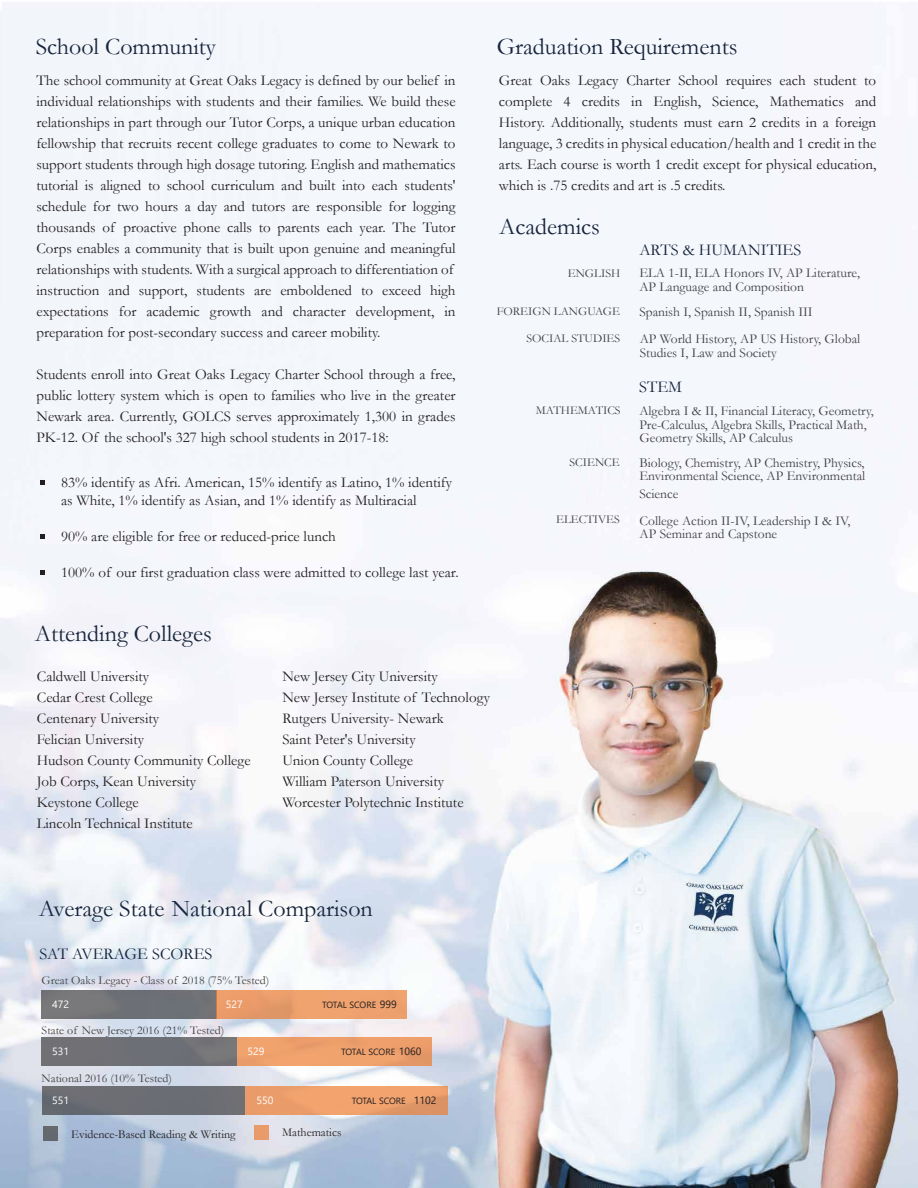
<style>
.page{position:relative;width:918px;height:1188px;background:#fff}
.page>*{position:absolute;margin:0;border:0;box-sizing:border-box;transform-origin:0 0}
.t1{font:24px "Garamond";color:#16243c}
.t2{font:16.5px "Garamond";color:#16243c}
.t3{font:15px/21px "Garamond";color:#231f20}
.t4{font:13.5px/13.5px "Garamond";color:#414042}
.t5{font:12px "Garamond";color:#414042}
.t6{font:12px "Garamond";color:#231f20}
.t7{font:10.5px "Segoe UI";color:#fff}
.t8{font:10.5px "Segoe UI";color:#231f20}
.t9{font:9px "Segoe UI";letter-spacing:-.015em;color:#231f20}
.s1{font-size:10.5px}
</style>
<div class="page">
<img style="left:0;top:3px;width:918px;height:1185px">
<div style="left:43px;top:1086px;width:202px;height:29px;background:#6b6d73"></div>
<svg style="left:245px;top:1086px;width:202px;height:29px;fill:#f0a26d"></svg>
<div style="left:42px;top:1037px;width:195px;height:29px;background:#707075"></div>
<div style="left:237px;top:1037px;width:194px;height:29px;background:#efa16d"></div>
<div style="left:42px;top:990px;width:175px;height:28px;background:#6f7177"></div>
<div style="left:217px;top:990px;width:190px;height:28px;background:linear-gradient(to right,#e89b69,#f0a36e)"></div>
<div style="left:43px;top:1126px;width:15px;height:15px;background:#646970"></div>
<div style="left:254px;top:1125px;width:15px;height:15px;background:#e99b69"></div>
<svg style="left:40px;top:480px;width:5px;height:5px"></svg>
<svg style="left:40px;top:534px;width:5px;height:5px"></svg>
<svg style="left:40px;top:570px;width:5px;height:4px"></svg>
<h1 class="t1" style="left:36px;top:30px;width:182px">School Community</h1>
<p class="t3" style="left:36px;top:70px;width:421px">The school community at Great Oaks Legacy is defined by our belief in individual relationships with students and their families. We build these relationships in part through our Tutor Corps, a unique urban education fellowship that recruits recent college graduates to come to Newark to support students through high dosage tutoring. English and mathematics tutorial is aligned to school curriculum and built into each students' schedule for two hours a day and tutors are responsible for logging thousands of proactive phone calls to parents each year. The Tutor Corps enables a community that is built upon genuine and meaningful relationships with students. With a surgical approach to differentiation of instruction and support, students are emboldened to exceed high expectations for academic growth and character development, in preparation for post-secondary success and career mobility.</p>
<p class="t3" style="left:36px;top:364px;width:421px;text-align:justify">Students enroll into Great Oaks Legacy Charter School through a free, public lottery system which is open to families who live in the greater Newark area. Currently, GOLCS serves approximately 1,300 in grades PK-12. Of the school's 327 high school students in 2017-18:</p>
<p class="t3" style="left:61px;top:473px;width:392px;line-height:18px">83% identify as Afri. American, 15% identify as Latino, 1% identify as White, 1% identify as Asian, and 1% identify as Multiracial</p>
<p class="t3" style="left:61px;top:525px;width:276px">90% are eligible for free or reduced-price lunch</p>
<p class="t3" style="left:61px;top:561px;width:399px">100% of our first graduation class were admitted to college last year.</p>
<h1 class="t1" style="left:35px;top:617px;width:179px">Attending Colleges</h1>
<h1 class="t1" style="left:497px;top:30px;width:242px">Graduation Requirements</h1>
<p class="t3" style="left:499px;top:70px;width:379px;text-align:justify">Great Oaks Legacy Charter School requires each student to complete 4 credits in English, Science, Mathematics and History. Additionally, students must earn 2 credits in a foreign language, 3 credits in physical education/health and 1 credit in the arts. Each course is worth 1 credit except for physical education, which is .75 credits and art is .5 credits.</p>
<h1 class="t1" style="left:499px;top:211px;width:102px">Academics</h1>
<p class="t2" style="left:639px;top:239px;width:164px">ARTS &amp; HUMANITIES</p>
<p class="t5" style="left:568px;top:266px;width:54px">ENGLISH</p>
<p class="t4" style="left:639px;top:266px;width:222px">ELA 1-II, ELA Honors IV, AP Literature,<br>AP Language and Composition</p>
<p class="t5" style="left:497px;top:303px;width:125px">FOREIGN LANGUAGE</p>
<p class="t4" style="left:639px;top:305px;width:175px">Spanish I, Spanish II, Spanish III</p>
<p class="t5" style="left:526px;top:330px;width:95px">SOCIAL STUDIES</p>
<p class="t4" style="left:640px;top:332px;width:222px">AP World History, AP US History, Global<br>Studies I, Law and Society</p>
<p class="t2" style="left:639px;top:376px;width:44px">STEM</p>
<p class="t5" style="left:536px;top:403px;width:86px">MATHEMATICS</p>
<p class="t4" style="left:639px;top:404px;width:236px">Algebra I &amp; II, Financial Literacy, Geometry,<br>Pre-Calculus, Algebra Skills, Practical Math,<br>Geometry Skills, AP Calculus</p>
<p class="t5" style="left:570px;top:454px;width:52px">SCIENCE</p>
<p class="t4" style="left:639px;top:455px;width:227px">Biology, Chemistry, AP Chemistry, Physics,<br>Environmental Science, AP Environmental</p>
<p class="t4" style="left:639px;top:487px;width:40px">Science</p>
<p class="t5" style="left:556px;top:512px;width:65px">ELECTIVES</p>
<p class="t4" style="left:640px;top:513px;width:212px">College Action II-IV, Leadership I &amp; IV,<br>AP Seminar and Capstone</p>
<p class="t3" style="left:37px;top:666px;width:215px">Caldwell University<br>Cedar Crest College<br>Centenary University<br>Felician University<br>Hudson County Community College<br>Job Corps, Kean University<br>Keystone College<br>Lincoln Technical Institute</p>
<p class="t3" style="left:282px;top:666px;width:209px">New Jersey City University<br>New Jersey Institute of Technology<br>Rutgers University- Newark<br>Saint Peter's University<br>Union County College<br>William Paterson University<br>Worcester Polytechnic Institute</p>
<h1 class="t1" style="left:39px;top:893px;width:336px">Average State National Comparison</h1>
<p class="t2" style="left:39px;top:943px;width:174px">SAT AVERAGE SCORES</p>
<p class="t5" style="left:42px;top:972px;width:229px">Great Oaks Legacy - Class of 2018 (75% Tested)</p>
<p class="t7" style="left:52px;top:995px;width:18px">472</p>
<p class="t7" style="left:226px;top:995px;width:18px">527</p>
<p class="t5" style="left:42px;top:1022px;width:184px">State of New Jersey 2016 (21% Tested)</p>
<p class="t7" style="left:52px;top:1042px;width:18px">531</p>
<p class="t7" style="left:247px;top:1042px;width:18px">529</p>
<p class="t5" style="left:42px;top:1070px;width:132px">National 2016 (10% Tested)</p>
<p class="t7" style="left:52px;top:1091px;width:18px">551</p>
<p class="t7" style="left:256px;top:1091px;width:18px">550</p>
<p class="t8" style="left:380px;top:994px;width:18px">999</p>
<p class="t9" style="left:322px;top:996px;width:56px">TOTAL SCORE</p>
<p class="t9" style="left:341px;top:1044px;width:82px">TOTAL SCORE <span class="s1">1060</span></p>
<p class="t9" style="left:352px;top:1093px;width:86px">TOTAL SCORE <span class="s1">1102</span></p>
<p class="t6" style="left:71px;top:1126px;width:166px">Evidence-Based Reading &amp; Writing</p>
<p class="t6" style="left:282px;top:1124px;width:61px">Mathematics</p>
</div>
